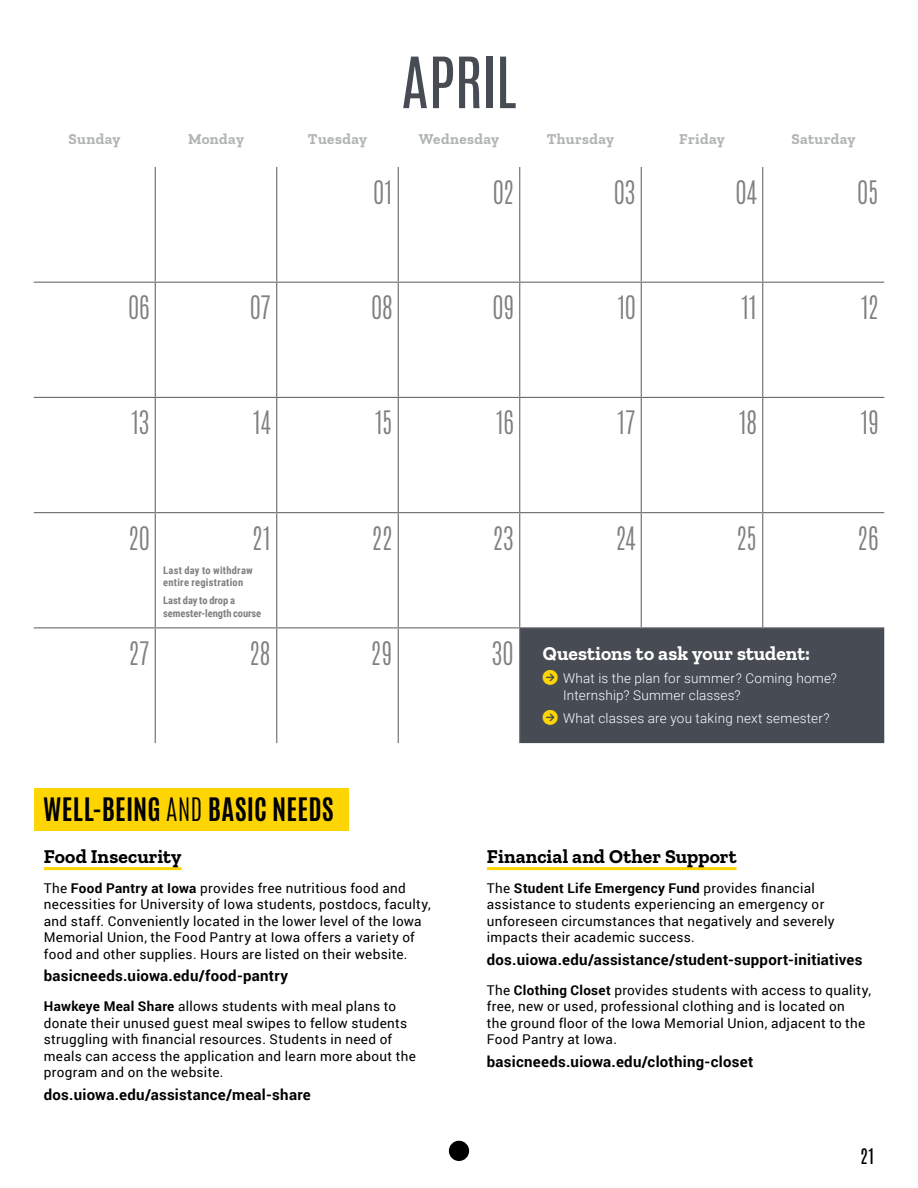
<style>
.page{position:relative;width:918px;height:1188px;background:#fff}
.page>*{position:absolute;margin:0;border:0;box-sizing:border-box;transform-origin:0 0}
.t1{font:60px "Antonio";letter-spacing:-.01em;color:#464b54}
.t2{font:300 27px "Antonio";letter-spacing:.02em;color:#808080}
.body{font:700 27px "Antonio";letter-spacing:.01em;color:#000}
.body-2{font:700 19.5px "Zilla Slab";letter-spacing:.005em;color:#000}
.body-3{font:700 19.5px "Zilla Slab";letter-spacing:.005em;color:#fff}
.t3{font:18px "Antonio";color:#000}
.body-4{font:700 15px "Roboto";letter-spacing:.015em;color:#000}
.t4{font:700 15px "Zilla Slab";letter-spacing:.03em;color:#b1b4b5}
.body-5{font:13.5px/16.5px "Roboto";letter-spacing:.02em;color:#000}
.t5{font:300 13.5px/16.2px "Roboto";letter-spacing:.015em;color:#fff}
.t6{font:700 10.5px/12.6px "Roboto Condensed";letter-spacing:-.005em;color:#808080}
.t7{font:700 10.5px/12.6px "Roboto Condensed";letter-spacing:.015em;color:#808080}
.s1{font-weight:300}
.s2{font-weight:700}
</style>
<div class="page">
<hr style="left:44px;top:867px;width:138px;height:3px;background:#fed503">
<hr style="left:487px;top:867px;width:249px;height:3px;background:#fed503">
<svg style="left:34px;top:167px;width:364px;height:115px"></svg>
<hr style="left:519px;top:167px;width:1px;height:115px;background:#6b6b6b">
<hr style="left:641px;top:167px;width:1px;height:115px;background:#6b6b6b">
<hr style="left:762px;top:167px;width:1px;height:115px;background:#6b6b6b">
<hr style="left:155px;top:283px;width:1px;height:114px;background:#6b6b6b">
<hr style="left:276px;top:283px;width:1px;height:114px;background:#6b6b6b">
<hr style="left:398px;top:282px;width:122px;height:1px;background:#6b6b6b">
<hr style="left:398px;top:283px;width:1px;height:114px;background:#6b6b6b">
<hr style="left:520px;top:282px;width:121px;height:1px;background:#6b6b6b">
<hr style="left:519px;top:283px;width:1px;height:114px;background:#6b6b6b">
<hr style="left:641px;top:282px;width:122px;height:1px;background:#6b6b6b">
<hr style="left:641px;top:283px;width:1px;height:114px;background:#6b6b6b">
<hr style="left:763px;top:282px;width:121px;height:1px;background:#6b6b6b">
<hr style="left:762px;top:283px;width:1px;height:114px;background:#6b6b6b">
<hr style="left:34px;top:397px;width:121px;height:1px;background:#6b6b6b">
<hr style="left:155px;top:397px;width:122px;height:1px;background:#6b6b6b">
<hr style="left:155px;top:398px;width:1px;height:114px;background:#6b6b6b">
<hr style="left:277px;top:397px;width:121px;height:1px;background:#6b6b6b">
<hr style="left:276px;top:398px;width:1px;height:114px;background:#6b6b6b">
<hr style="left:398px;top:397px;width:122px;height:1px;background:#6b6b6b">
<hr style="left:398px;top:398px;width:1px;height:114px;background:#6b6b6b">
<hr style="left:520px;top:397px;width:121px;height:1px;background:#6b6b6b">
<hr style="left:519px;top:398px;width:1px;height:114px;background:#6b6b6b">
<hr style="left:641px;top:397px;width:122px;height:1px;background:#6b6b6b">
<hr style="left:641px;top:398px;width:1px;height:114px;background:#6b6b6b">
<hr style="left:763px;top:397px;width:121px;height:1px;background:#6b6b6b">
<hr style="left:762px;top:398px;width:1px;height:114px;background:#6b6b6b">
<hr style="left:34px;top:512px;width:121px;height:1px;background:#6b6b6b">
<hr style="left:155px;top:512px;width:122px;height:1px;background:#6b6b6b">
<hr style="left:155px;top:513px;width:1px;height:114px;background:#6b6b6b">
<hr style="left:277px;top:512px;width:121px;height:1px;background:#6b6b6b">
<hr style="left:276px;top:513px;width:1px;height:114px;background:#6b6b6b">
<hr style="left:398px;top:512px;width:122px;height:1px;background:#6b6b6b">
<hr style="left:398px;top:513px;width:1px;height:114px;background:#6b6b6b">
<hr style="left:520px;top:512px;width:121px;height:1px;background:#6b6b6b">
<hr style="left:519px;top:513px;width:1px;height:114px;background:#6b6b6b">
<hr style="left:641px;top:512px;width:122px;height:1px;background:#6b6b6b">
<hr style="left:641px;top:513px;width:1px;height:114px;background:#6b6b6b">
<hr style="left:763px;top:512px;width:121px;height:1px;background:#6b6b6b">
<hr style="left:762px;top:513px;width:1px;height:114px;background:#6b6b6b">
<hr style="left:34px;top:627px;width:121px;height:1px;background:#6b6b6b">
<hr style="left:155px;top:627px;width:122px;height:1px;background:#6b6b6b">
<hr style="left:155px;top:628px;width:1px;height:115px;background:#6b6b6b">
<hr style="left:277px;top:627px;width:121px;height:1px;background:#6b6b6b">
<hr style="left:276px;top:628px;width:1px;height:115px;background:#6b6b6b">
<hr style="left:398px;top:627px;width:122px;height:1px;background:#6b6b6b">
<hr style="left:398px;top:628px;width:1px;height:115px;background:#6b6b6b">
<hr style="left:520px;top:627px;width:121px;height:1px;background:#6b6b6b">
<hr style="left:519px;top:628px;width:1px;height:115px;background:#6b6b6b">
<hr style="left:641px;top:627px;width:122px;height:1px;background:#6b6b6b">
<hr style="left:763px;top:627px;width:121px;height:1px;background:#6b6b6b">
<hr style="left:398px;top:167px;width:1px;height:115px;background:#6b6b6b">
<hr style="left:277px;top:282px;width:121px;height:1px;background:#6b6b6b">
<hr style="left:34px;top:282px;width:121px;height:1px;background:#6b6b6b">
<hr style="left:155px;top:282px;width:122px;height:1px;background:#6b6b6b">
<hr style="left:276px;top:167px;width:1px;height:115px;background:#6b6b6b">
<hr style="left:155px;top:167px;width:1px;height:115px;background:#6b6b6b">
<div style="left:34px;top:788px;width:315px;height:42px;background:#fed503"></div>
<div style="left:449px;top:1141px;width:20px;height:20px;background:#000;border-radius:50%"></div>
<div style="left:520px;top:628px;width:364px;height:115px;background:#464b54"></div>
<p class="t1" style="left:401px;top:38px;width:117px">APRIL</p>
<p class="t4" style="left:69px;top:131px;width:53px">Sunday</p>
<p class="t4" style="left:188px;top:131px;width:57px">Monday</p>
<p class="t4" style="left:308px;top:131px;width:61px">Tuesday</p>
<p class="t4" style="left:419px;top:131px;width:82px">Wednesday</p>
<p class="t4" style="left:547px;top:131px;width:69px">Thursday</p>
<p class="t4" style="left:679px;top:131px;width:47px">Friday</p>
<p class="t4" style="left:791px;top:131px;width:66px">Saturday</p>
<p class="t2" style="left:374px;top:173px;width:20px">01</p>
<p class="t2" style="left:494px;top:173px;width:22px">02</p>
<p class="t2" style="left:614px;top:173px;width:22px">03</p>
<p class="t2" style="left:736px;top:173px;width:22px">04</p>
<p class="t2" style="left:858px;top:173px;width:22px">05</p>
<p class="t2" style="left:129px;top:288px;width:22px">06</p>
<p class="t2" style="left:250px;top:288px;width:22px">07</p>
<p class="t2" style="left:372px;top:288px;width:22px">08</p>
<p class="t2" style="left:493px;top:288px;width:22px">09</p>
<p class="t2" style="left:618px;top:288px;width:19px">10</p>
<p class="t2" style="left:741px;top:288px;width:17px">11</p>
<p class="t2" style="left:861px;top:288px;width:19px">12</p>
<p class="t2" style="left:132px;top:403px;width:19px">13</p>
<p class="t2" style="left:253px;top:403px;width:19px">14</p>
<p class="t2" style="left:375px;top:403px;width:19px">15</p>
<p class="t2" style="left:496px;top:403px;width:19px">16</p>
<p class="t2" style="left:618px;top:403px;width:19px">17</p>
<p class="t2" style="left:739px;top:403px;width:19px">18</p>
<p class="t2" style="left:861px;top:403px;width:19px">19</p>
<p class="t2" style="left:129px;top:519px;width:22px">20</p>
<p class="t2" style="left:252px;top:519px;width:20px">21</p>
<p class="t2" style="left:372px;top:519px;width:22px">22</p>
<p class="t2" style="left:493px;top:519px;width:22px">23</p>
<p class="t2" style="left:616px;top:519px;width:21px">24</p>
<p class="t2" style="left:737px;top:519px;width:21px">25</p>
<p class="t2" style="left:858px;top:519px;width:22px">26</p>
<p class="t7" style="left:163px;top:563px;width:91px">Last day to withdraw entire registration</p>
<p class="t6" style="left:163px;top:594px;width:99px">Last day to drop a semester-length course</p>
<p class="t2" style="left:129px;top:634px;width:22px">27</p>
<p class="t2" style="left:250px;top:634px;width:22px">28</p>
<p class="t2" style="left:371px;top:634px;width:22px">29</p>
<p class="t2" style="left:493px;top:634px;width:22px">30</p>
<p class="body" style="left:43px;top:789px;width:292px">WELL-BEING <span class="s1">AND</span> BASIC NEEDS</p>
<p class="body-3" style="left:543px;top:643px;width:269px">Questions to ask your student:</p>
<p class="t5" style="left:563px;top:670px;width:275px">What is the plan for summer? Coming home?<br>Internship? Summer classes?</p>
<p class="t5" style="left:563px;top:709px;width:268px">What classes are you taking next semester?</p>
<p class="body-2" style="left:44px;top:845px;width:139px">Food Insecurity</p>
<p class="body-5" style="left:44px;top:879px;width:388px">The <span class="s2">Food Pantry at Iowa</span> provides free nutritious food and necessities for University of Iowa students, postdocs, faculty, and staff. Conveniently located in the lower level of the Iowa Memorial Union, the Food Pantry at Iowa offers a variety of food and other supplies. Hours are listed on their website.</p>
<p class="body-4" style="left:44px;top:965px;width:246px">basicneeds.uiowa.edu/food-pantry</p>
<p class="body-5" style="left:44px;top:998px;width:374px"><span class="s2">Hawkeye Meal Share</span> allows students with meal plans to donate their unused guest meal swipes to fellow students struggling with financial resources. Students in need of meals can access the application and learn more about the program and on the website.</p>
<p class="body-4" style="left:44px;top:1084px;width:268px">dos.uiowa.edu/assistance/meal-share</p>
<p class="body-2" style="left:487px;top:845px;width:251px">Financial and Other Support</p>
<p class="body-5" style="left:487px;top:879px;width:349px">The <span class="s2">Student Life Emergency Fund</span> provides financial assistance to students experiencing an emergency or unforeseen circumstances that negatively and severely impacts their academic success.</p>
<p class="body-4" style="left:487px;top:949px;width:377px">dos.uiowa.edu/assistance/student-support-initiatives</p>
<p class="body-5" style="left:487px;top:981px;width:386px">The <span class="s2">Clothing Closet</span> provides students with access to quality, free, new or used, professional clothing and is located on<br>the ground floor of the Iowa Memorial Union, adjacent to the Food Pantry at Iowa.</p>
<p class="body-4" style="left:487px;top:1051px;width:268px">basicneeds.uiowa.edu/clothing-closet</p>
<h3 class="t3" style="left:860px;top:1143px;width:15px">21</h3>
</div>
